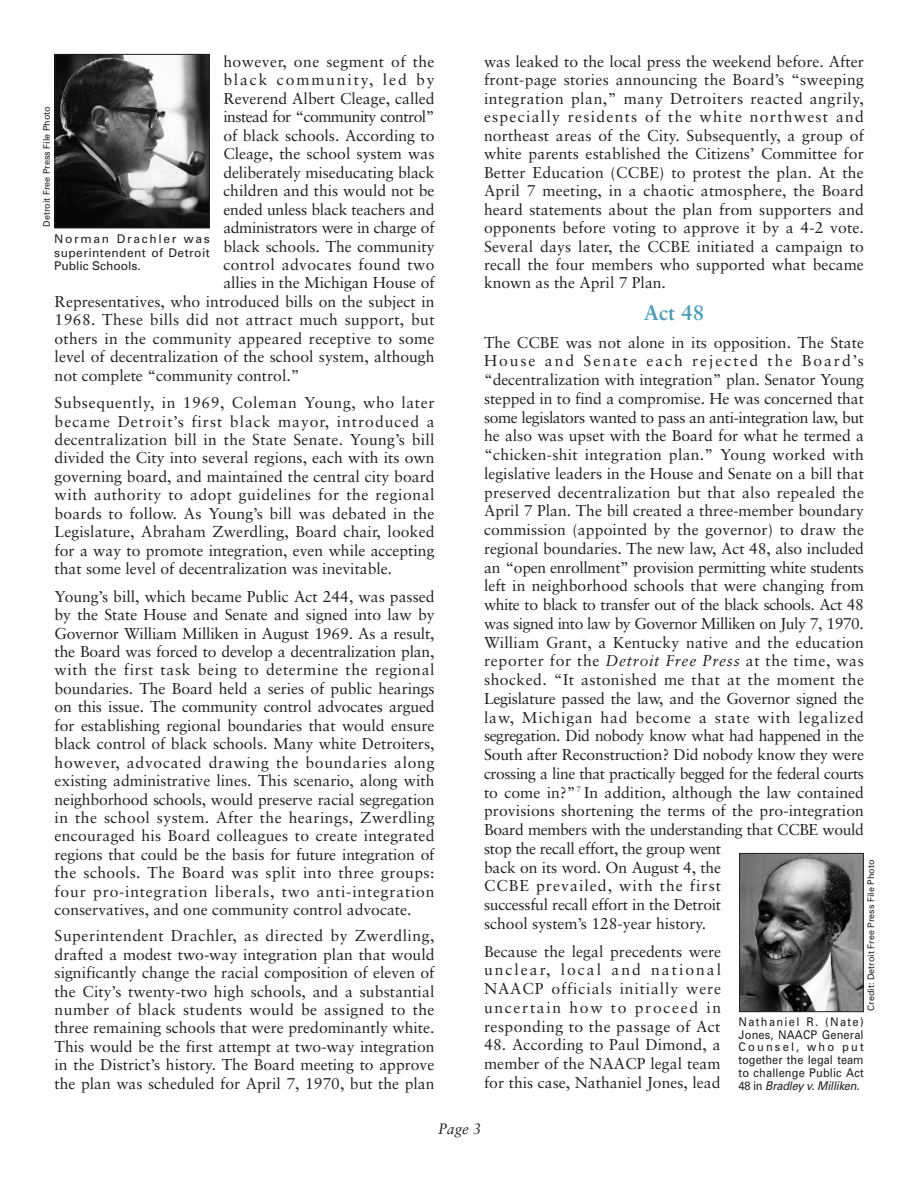
<style>
.page{position:relative;width:918px;height:1188px;background:#fff}
.page>*{position:absolute;margin:0;border:0;box-sizing:border-box;transform-origin:0 0}
.t1{font:700 21px "Sabon";color:#4b9db7}
.t2{font:15.75px/18.5px "Sabon";color:#231f20;text-align:justify}
.t3{font:15.75px "Sabon";letter-spacing:.025em;color:#231f20}
.t4{font:15.75px "Sabon";letter-spacing:-.035em;color:#231f20}
.t5{font:15.75px "Sabon";letter-spacing:-.02em;color:#231f20}
.t6{font:15.75px "Sabon";letter-spacing:.03em;color:#231f20}
.t7{font:15.75px "Sabon";letter-spacing:.12em;color:#231f20}
.t8{font:italic 15px "Sabon";color:#231f20}
.t9{font:12px/12.8px "Univers";letter-spacing:.01em;color:#231f20;text-align:justify;scale:.92 1}
.t10{font:12px/13.5px "Univers";letter-spacing:.01em;color:#231f20;text-align:justify}
.t11{font:9px "Univers";color:#231f20}
.s1{font-style:italic}
</style>
<div class="page">
<img style="left:57px;top:56px;width:151px;height:170px">
<div style="left:55px;top:54px;width:155px;height:174px;border:1px solid #231f20"></div>
<img style="left:741px;top:855px;width:121px;height:155px">
<div style="left:739px;top:853px;width:125px;height:159px;border:1px solid #231f20"></div>
<p class="t6" style="left:223px;top:55px;width:213px">however, one segment of the</p>
<p class="t7" style="left:223px;top:73px;width:213px">black community, led by</p>
<p class="t2" style="left:223px;top:90px;width:213px">Reverend Albert Cleage, called</p>
<p class="t4" style="left:223px;top:110px;width:213px">instead for “community control”</p>
<p class="t2" style="left:223px;top:127px;width:213px">of black schools. According to</p>
<p class="t2" style="left:223px;top:146px;width:213px">Cleage, the school system was</p>
<p class="t2" style="left:223px;top:164px;width:213px">deliberately miseducating black</p>
<p class="t2" style="left:223px;top:183px;width:213px">children and this would not be</p>
<p class="t2" style="left:223px;top:201px;width:213px">ended unless black teachers and</p>
<p class="t5" style="left:223px;top:221px;width:213px">administrators were in charge of</p>
<p class="t2" style="left:223px;top:238px;width:213px">black schools. The community</p>
<p class="t3" style="left:223px;top:258px;width:213px">control advocates found two</p>
<p class="t2" style="left:223px;top:275px;width:213px">allies in the Michigan House of</p>
<p class="t2" style="left:55px;top:293px;width:381px">Representatives, who introduced bills on the subject in</p>
<p class="t3" style="left:55px;top:313px;width:381px">1968. These bills did not attract much support, but</p>
<p class="t2" style="left:55px;top:330px;width:381px">others in the community appeared receptive to some</p>
<p class="t2" style="left:55px;top:349px;width:381px">level of decentralization of the school system, although</p>
<p class="t2" style="left:55px;top:367px;width:246px">not complete “community control.”</p>
<p class="t2" style="left:55px;top:395px;width:381px">Subsequently, in 1969, Coleman Young, who later became Detroit’s first black mayor, introduced a decentralization bill in the State Senate. Young’s bill divided the City into several regions, each with its own governing board, and maintained the central city board with authority to adopt guidelines for the regional boards to follow. As Young’s bill was debated in the Legislature, Abraham Zwerdling, Board chair, looked for a way to promote integration, even while accepting that some level of decentralization was inevitable.</p>
<p class="t2" style="left:55px;top:588px;width:381px">Young’s bill, which became Public Act 244, was passed by the State House and Senate and signed into law by Governor William Milliken in August 1969. As a result, the Board was forced to develop a decentralization plan, with the first task being to determine the regional boundaries. The Board held a series of public hearings on this issue. The community control advocates argued for establishing regional boundaries that would ensure black control of black schools. Many white Detroiters, however, advocated drawing the boundaries along existing administrative lines. This scenario, along with neighborhood schools, would preserve racial segregation in the school system. After the hearings, Zwerdling encouraged his Board colleagues to create integrated regions that could be the basis for future integration of the schools. The Board was split into three groups: four pro-integration liberals, two anti-integration conservatives, and one community control advocate.</p>
<p class="t2" style="left:55px;top:928px;width:381px">Superintendent Drachler, as directed by Zwerdling, drafted a modest two-way integration plan that would significantly change the racial composition of eleven of the City’s twenty-two high schools, and a substantial number of black students would be assigned to the three remaining schools that were predominantly white.<br>This would be the first attempt at two-way integration in the District’s history. The Board meeting to approve the plan was scheduled for April 7, 1970, but the plan</p>
<p class="t11" style="left:43px;top:227px;width:122px;rotate:-90deg">Detroit Free Press File Photo</p>
<p class="t10" style="left:54px;top:233px;width:157px">Norman Drachler was superintendent of Detroit Public Schools.</p>
<p class="t2" style="left:484px;top:54px;width:381px">was leaked to the local press the weekend before. After front-page stories announcing the Board’s “sweeping integration plan,” many Detroiters reacted angrily, especially residents of the white northwest and northeast areas of the City. Subsequently, a group of white parents established the Citizens’ Committee for Better Education (CCBE) to protest the plan. At the April 7 meeting, in a chaotic atmosphere, the Board heard statements about the plan from supporters and opponents before voting to approve it by a 4-2 vote.<br>Several days later, the CCBE initiated a campaign to recall the four members who supported what became known as the April 7 Plan.</p>
<h1 class="t1" style="left:644px;top:304px;width:62px">Act 48</h1>
<p class="t2" style="left:484px;top:334px;width:381px;text-align:left">The CCBE was not alone in its opposition. The State House and Senate each rejected the Board’s “decentralization with integration” plan. Senator Young stepped in to find a compromise. He was concerned that some legislators wanted to pass an anti-integration law, but he also was upset with the Board for what he termed a “chicken-shit integration plan.” Young worked with legislative leaders in the House and Senate on a bill that preserved decentralization but that also repealed the April 7 Plan. The bill created a three-member boundary commission (appointed by the governor) to draw the regional boundaries. The new law, Act 48, also included an “open enrollment” provision permitting white students left in neighborhood schools that were changing from white to black to transfer out of the black schools. Act 48 was signed into law by Governor Milliken on July 7, 1970.<br>William Grant, a Kentucky native and the education reporter for the <span class="s1">Detroit Free Press</span> at the time, was shocked. “It astonished me that at the moment the Legislature passed the law, and the Governor signed the law, Michigan had become a state with legalized segregation. Did nobody know what had happened in the South after Reconstruction? Did nobody know they were crossing a line that practically begged for the federal courts to come in?”<sup>7</sup> In addition, although the law contained provisions shortening the terms of the pro-integration Board members with the understanding that CCBE would stop the recall effort, the group went<br>back on its word. On August 4, the<br>CCBE prevailed, with the first<br>successful recall effort in the Detroit<br>school system’s 128-year history.</p>
<p class="t2" style="left:484px;top:943px;width:239px">Because the legal precedents were unclear, local and national NAACP officials initially were uncertain how to proceed in responding to the passage of Act</p>
<p class="t2" style="left:484px;top:1037px;width:238px">48. According to Paul Dimond, a member of the NAACP legal team for this case, Nathaniel Jones, lead</p>
<p class="t11" style="left:868px;top:1011px;width:152px;rotate:-90deg">Credit: Detroit Free Press File Photo</p>
<p class="t9" style="left:739px;top:1016px;width:138px">Nathaniel R. (Nate)<br>Jones, NAACP General Counsel, who put together the legal team to challenge Public Act 48 in <span class="s1">Bradley v. Milliken.</span></p>
<p class="t8" style="left:438px;top:1122px;width:45px">Page 3</p>
</div>
